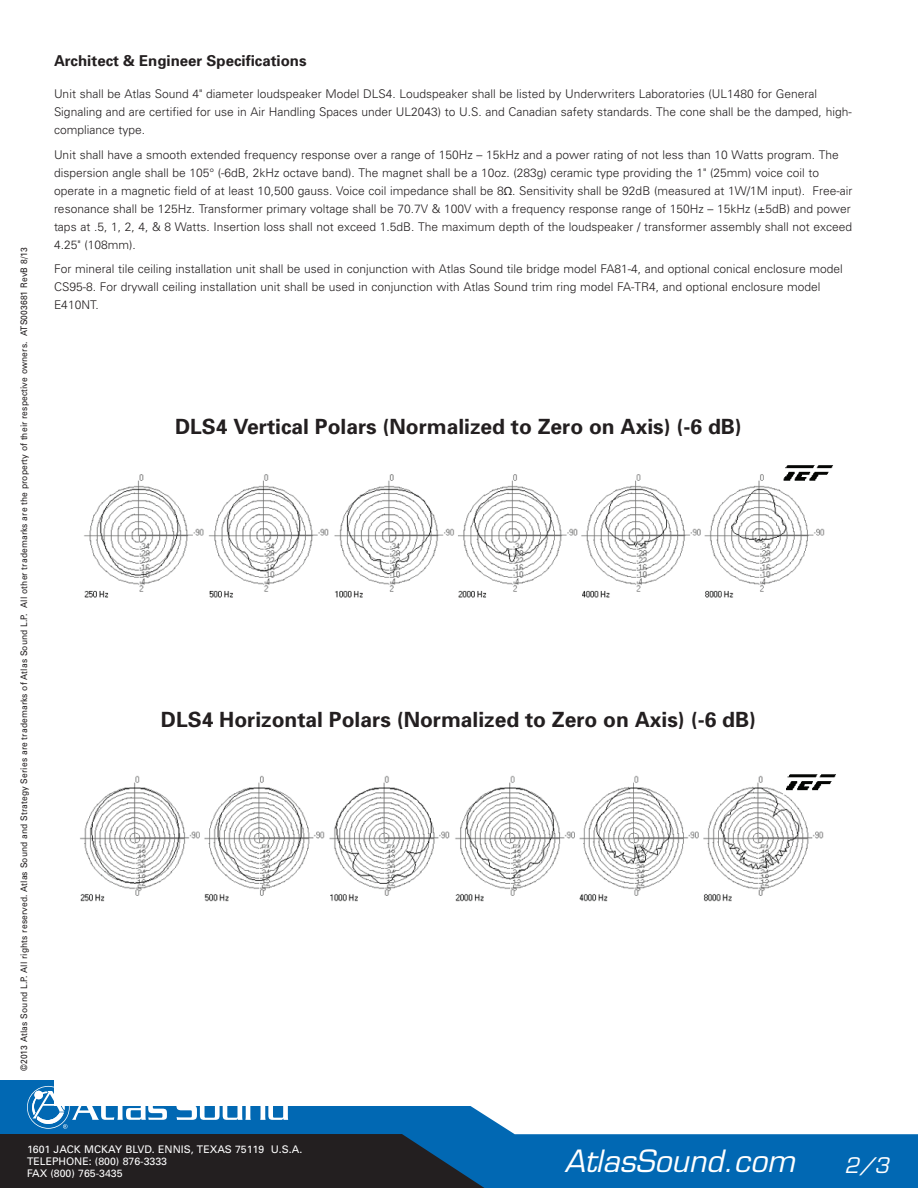
<style>
.page{position:relative;width:918px;height:1188px;background:#fff}
.page>*{position:absolute;margin:0;border:0;box-sizing:border-box;transform-origin:0 0}
.t1{font:italic 30px "Eurostile LT Std";color:#fff}
.t2{font:700 21px "Univers";color:#231f20}
.t3{font:italic 21px "Eurostile LT Std";color:#fff}
.Section_Heading___8{font:700 15px "Univers";color:#231f20}
.Body_Copy___8_8_8{font:300 12px/18px "Univers";color:#231f20}
.t4{font:10.5px/12px "Univers";color:#fff}
.t5{font:9px "Univers";letter-spacing:.015em;color:#231f20;scale:.94 1}
.s1{font-family:"Myriad Pro";font-weight:400}
</style>
<div class="page">
<svg style="left:0;top:1080px;width:918px;height:108px;fill:#0168b3"></svg>
<svg style="left:0;top:1086px;width:505px;height:102px;background:#204663"></svg>
<img style="left:84px;top:465px;width:749px;height:133px">
<div style="left:54px;top:728px;width:810px;height:378px;background:#fff"></div>
<img style="left:80px;top:774px;width:756px;height:128px">
<p class="t5" style="left:19px;top:1071px;width:878px;rotate:-90deg">©2013 Atlas Sound L.P. All rights reserved. Atlas Sound and Strategy Series are trademarks of Atlas Sound L.P. All other trademarks are the property of their respective owners. ATS003681 RevB 8/13</p>
<p class="Section_Heading___8" style="left:54px;top:51px;width:254px">Architect &amp; Engineer Specifications</p>
<p class="Body_Copy___8_8_8" style="left:54px;top:84px;width:799px">Unit shall be Atlas Sound 4" diameter loudspeaker Model DLS4. Loudspeaker shall be listed by Underwriters Laboratories (UL1480 for General<br>Signaling and are certified for use in Air Handling Spaces under UL2043) to U.S. and Canadian safety standards. The cone shall be the damped, high&shy;compliance type.</p>
<p class="Body_Copy___8_8_8" style="left:54px;top:145px;width:800px">Unit shall have a smooth extended frequency response over a range of 150Hz – 15kHz and a power rating of not less than 10 Watts program. The dispersion angle shall be 105° (-6dB, 2kHz octave band). The magnet shall be a 10oz. (283g) ceramic type providing the 1" (25mm) voice coil to operate in a magnetic field of at least 10,500 gauss. Voice coil impedance shall be 8<span class="s1">Ω</span>. Sensitivity shall be 92dB (measured at 1W/1M input). Free-air resonance shall be 125Hz. Transformer primary voltage shall be 70.7V &amp; 100V with a frequency response range of 150Hz – 15kHz (±5dB) and power taps at .5, 1, 2, 4, &amp; 8 Watts. Insertion loss shall not exceed 1.5dB. The maximum depth of the loudspeaker / transformer assembly shall not exceed 4.25" (108mm).</p>
<p class="Body_Copy___8_8_8" style="left:54px;top:260px;width:790px">For mineral tile ceiling installation unit shall be used in conjunction with Atlas Sound tile bridge model FA81-4, and optional conical enclosure model<br>CS95-8. For drywall ceiling installation unit shall be used in conjunction with Atlas Sound trim ring model FA-TR4, and optional enclosure model<br>E410NT.</p>
<p class="t2" style="left:175px;top:413px;width:568px">DLS4 Vertical Polars (Normalized to Zero on Axis) (-6 dB)</p>
<p class="t2" style="left:161px;top:706px;width:597px">DLS4 Horizontal Polars (Normalized to Zero on Axis) (-6 dB)</p>
<p class="t4" style="left:27px;top:1143px;width:277px">1601 JACK MCKAY BLVD. ENNIS, TEXAS 75119 U.S.A.<br>TELEPHONE: (800) 876-3333<br>FAX (800) 765-3435</p>
<h1 class="t1" style="left:564px;top:1143px;width:232px">AtlasSound.com</h1>
<h2 class="t3" style="left:845px;top:1153px;width:46px">2/3</h2>
</div>
